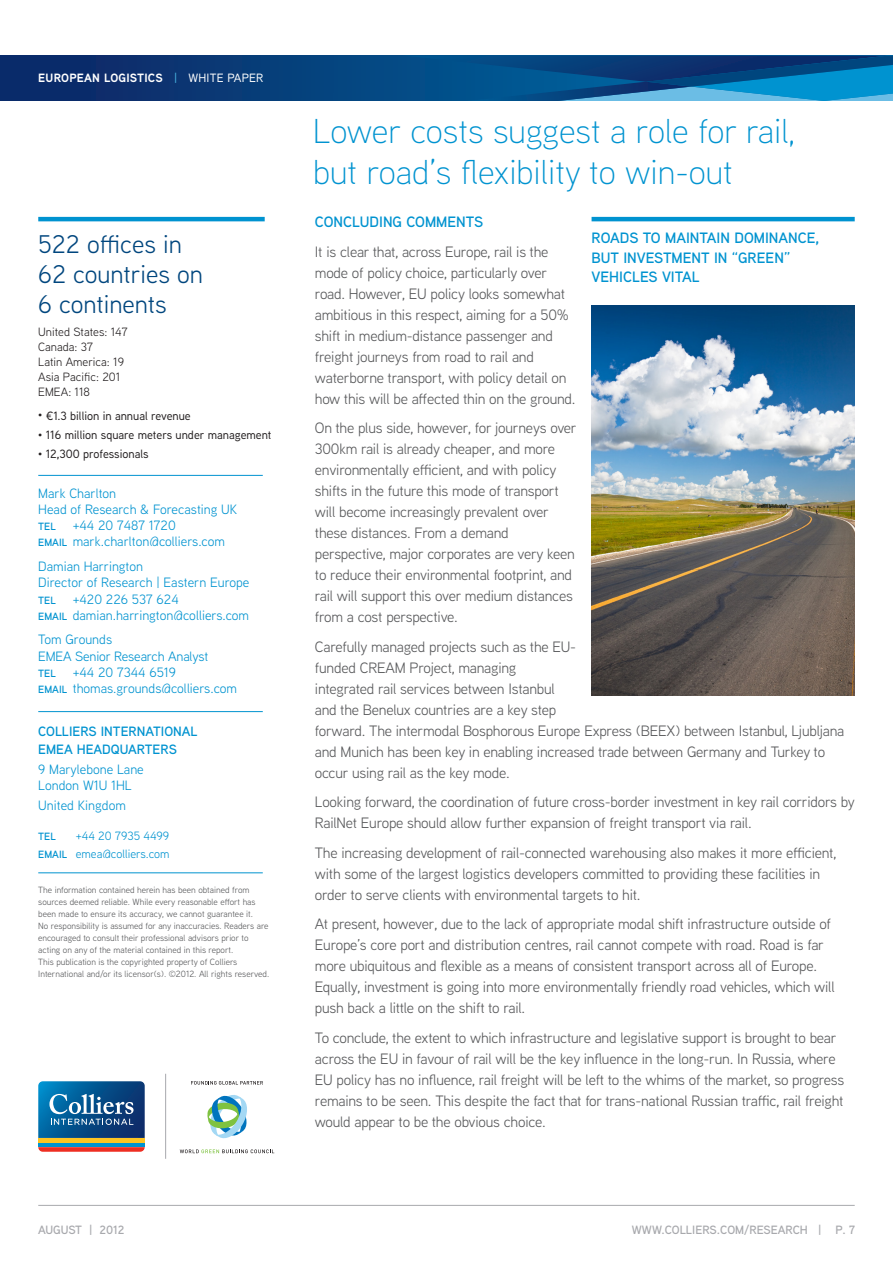
<style>
.page{position:relative;width:893px;height:1263px;background:#fff}
.page>*{position:absolute;margin:0;border:0;box-sizing:border-box;transform-origin:0 0}
.Story_Title_Body{font:300 34.5px/40.5px "Aaux Next";color:#0093d0}
.Statistics_Sidebar{font:25.5px/30px "Aaux Next";color:#00467e}
.Body_Copy{font:15px/21px "Aaux Next";letter-spacing:-.015em;color:#57585a}
.Subhead_Body{font:600 15px/19.5px "Aaux Next";color:#0093d0}
.Blue_Subhead{font:600 15px "Aaux Next";color:#0093d0}
.t1{font:13.5px/16.2px "Aaux Next";color:#0093d0}
.t2{font:600 13.5px/18px "Aaux Next";color:#0093d0}
.t3{font:500 12px "Aaux Next";color:#231f20}
.Text_Sidebar{font:12px/15px "Aaux Next";color:#231f20}
.t4{font:600 12px "Aaux Next";color:#a8a9ad}
.Text_Sidebar-2{font:12px/18px "Aaux Next";color:#0093d0;text-align:right}
.t5{font:700 12px "Aaux Next";letter-spacing:.02em;color:#fff}
.Text_Sidebar-3{font:600 10.5px "Aaux Next";color:#0093d0}
.Legal_Text_Back{font:9px/12px "Aaux Next";color:#57585a}
.s1{font-weight:500;color:#49b4e1}
.s2{font-weight:500}
.s3{font-weight:400;font-size:9px}
.s4{font-weight:600;font-size:10.5px}
</style>
<div class="page">
<svg style="left:0;top:55px;width:402px;height:46px;background:#083774"></svg>
<svg style="left:402px;top:55px;width:491px;height:46px;background:#0d5d97"></svg>
<hr style="left:38px;top:1205px;width:817px;height:1px;background:#a8a9ad">
<hr style="left:38px;top:872px;width:225px;height:1px;background:#0093d0">
<div style="left:38px;top:1142px;width:107px;height:5px;background:#0093d0"></div>
<hr style="left:38px;top:1138px;width:107px;height:4px;background:#fec422">
<svg style="left:38px;top:1147px;width:107px;height:5px"></svg>
<svg style="left:38px;top:1081px;width:107px;height:57px;background:#23669a"></svg>
<hr style="left:38px;top:711px;width:225px;height:1px;background:#0093d0">
<hr style="left:38px;top:475px;width:225px;height:1px;background:#0093d0">
<hr style="left:38px;top:217px;width:227px;height:4px;background:#0093d0">
<svg style="left:180px;top:1149px;width:94px;height:4px"></svg>
<svg style="left:207px;top:1095px;width:40px;height:44px"></svg>
<svg style="left:191px;top:1081px;width:72px;height:4px"></svg>
<hr style="left:165px;top:1074px;width:1px;height:85px;background:#a8a9ad">
<img style="left:592px;top:305px;width:263px;height:391px">
<hr style="left:592px;top:217px;width:263px;height:4px;background:#0093d0">
<p class="t5" style="left:38px;top:70px;width:227px">EUROPEAN LOGISTICS <span class="s1">|</span> <span class="s2">WHITE PAPER</span></p>
<p class="Statistics_Sidebar" style="left:38px;top:228px;width:166px">522 offices in<br>62 countries on<br>6 continents</p>
<p class="Text_Sidebar" style="left:38px;top:324px;width:91px">United States: 147<br>Canada: 37<br>Latin America: 19<br>Asia Pacific: 201<br>EMEA: 118</p>
<p class="t3" style="left:38px;top:408px;width:154px"><span class="s3">•</span> ¤1.3 billion in annual revenue</p>
<p class="t3" style="left:38px;top:427px;width:235px"><span class="s3">•</span> 116 million square meters under management</p>
<p class="t3" style="left:38px;top:446px;width:112px"><span class="s3">•</span> 12,300 professionals</p>
<p class="t1" style="left:38px;top:484px;width:79px">Mark Charlton</p>
<p class="t1" style="left:38px;top:501px;width:201px">Head of Research &amp; Forecasting UK</p>
<p class="t1" style="left:38px;top:517px;width:139px"><span class="s4">TEL</span> +44 20 7487 1720</p>
<p class="t1" style="left:38px;top:533px;width:188px"><span class="s4">EMAIL</span> mark.charlton@colliers.com</p>
<p class="t1" style="left:38px;top:558px;width:106px">Damian Harrington</p>
<p class="t1" style="left:38px;top:574px;width:213px">Director of Research | Eastern Europe</p>
<p class="t1" style="left:38px;top:590px;width:142px"><span class="s4">TEL</span> +420 226 537 624</p>
<p class="t1" style="left:38px;top:606px;width:212px"><span class="s4">EMAIL</span> damian.harrington@colliers.com</p>
<p class="t1" style="left:38px;top:631px;width:172px">Tom Grounds<br>EMEA Senior Research Analyst</p>
<p class="t1" style="left:38px;top:663px;width:139px"><span class="s4">TEL</span> +44 20 7344 6519</p>
<p class="t1" style="left:38px;top:680px;width:200px"><span class="s4">EMAIL</span> thomas.grounds@colliers.com</p>
<p class="t2" style="left:38px;top:722px;width:161px">COLLIERS INTERNATIONAL<br>EMEA HEADQUARTERS</p>
<p class="t1" style="left:38px;top:761px;width:107px">9 Marylebone Lane</p>
<p class="t1" style="left:38px;top:777px;width:95px">London W1U 1HL</p>
<p class="t1" style="left:38px;top:797px;width:89px">United Kingdom</p>
<p class="Text_Sidebar-3" style="left:38px;top:829px;width:19px">TEL</p>
<p class="Text_Sidebar-2" style="left:38px;top:826px;width:133px">+44 20 7935 4499<br><span class="s4">EMAIL</span> emea@colliers.com</p>
<p class="Legal_Text_Back" style="left:38px;top:884px;width:232px">The information contained herein has been obtained from sources deemed reliable. While every reasonable effort has been made to ensure its accuracy, we cannot guarantee it.<br>No responsibility is assumed for any inaccuracies. Readers are encouraged to consult their professional advisors prior to acting on any of the material contained in this report.<br>This publication is the copyrighted property of Colliers International and/or its licensor(s). ©2012. All rights reserved.</p>
<p class="Story_Title_Body" style="left:313px;top:110px;width:483px">Lower costs suggest a role for rail, but road’s flexibility to win-out</p>
<p class="Blue_Subhead" style="left:315px;top:212px;width:170px">CONCLUDING COMMENTS</p>
<p class="Body_Copy" style="left:315px;top:241px;width:262px">It is clear that, across Europe, rail is the mode of policy choice, particularly over road. However, EU policy looks somewhat ambitious in this respect, aiming for a 50% shift in medium-distance passenger and freight journeys from road to rail and waterborne transport, with policy detail on how this will be affected thin on the ground.</p>
<p class="Body_Copy" style="left:315px;top:417px;width:263px">On the plus side, however, for journeys over 300km rail is already cheaper, and more environmentally efficient, and with policy shifts in the future this mode of transport will become increasingly prevalent over these distances. From a demand perspective, major corporates are very keen to reduce their environmental footprint, and rail will support this over medium distances from a cost perspective.</p>
<p class="Body_Copy" style="left:315px;top:636px;width:531px">Carefully managed projects such as the EU-<br>funded CREAM Project, managing<br>integrated rail services between Istanbul<br>and the Benelux countries are a key step<br>forward. The intermodal Bosphorous Europe Express (BEEX) between Istanbul, Ljubljana and Munich has been key in enabling increased trade between Germany and Turkey to occur using rail as the key mode.</p>
<p class="Body_Copy" style="left:315px;top:791px;width:541px">Looking forward, the coordination of future cross-border investment in key rail corridors by<br>RailNet Europe should allow further expansion of freight transport via rail.</p>
<p class="Body_Copy" style="left:315px;top:842px;width:523px">The increasing development of rail-connected warehousing also makes it more efficient, with some of the largest logistics developers committed to providing these facilities in order to serve clients with environmental targets to hit.</p>
<p class="Body_Copy" style="left:315px;top:913px;width:521px">At present, however, due to the lack of appropriate modal shift infrastructure outside of Europe’s core port and distribution centres, rail cannot compete with road. Road is far more ubiquitous and flexible as a means of consistent transport across all of Europe.<br>Equally, investment is going into more environmentally friendly road vehicles, which will push back a little on the shift to rail.</p>
<p class="Body_Copy" style="left:315px;top:1027px;width:531px">To conclude, the extent to which infrastructure and legislative support is brought to bear across the EU in favour of rail will be the key influence in the long-run. In Russia, where EU policy has no influence, rail freight will be left to the whims of the market, so progress remains to be seen. This despite the fact that for trans-national Russian traffic, rail freight would appear to be the obvious choice.</p>
<p class="Subhead_Body" style="left:592px;top:228px;width:229px">ROADS TO MAINTAIN DOMINANCE,<br>BUT INVESTMENT IN “GREEN”<br>VEHICLES VITAL</p>
<p class="t4" style="left:38px;top:1221px;width:88px">AUGUST | 2012</p>
<p class="t4" style="left:632px;top:1221px;width:225px">WWW.COLLIERS.COM/RESEARCH | P. 7</p>
</div>
